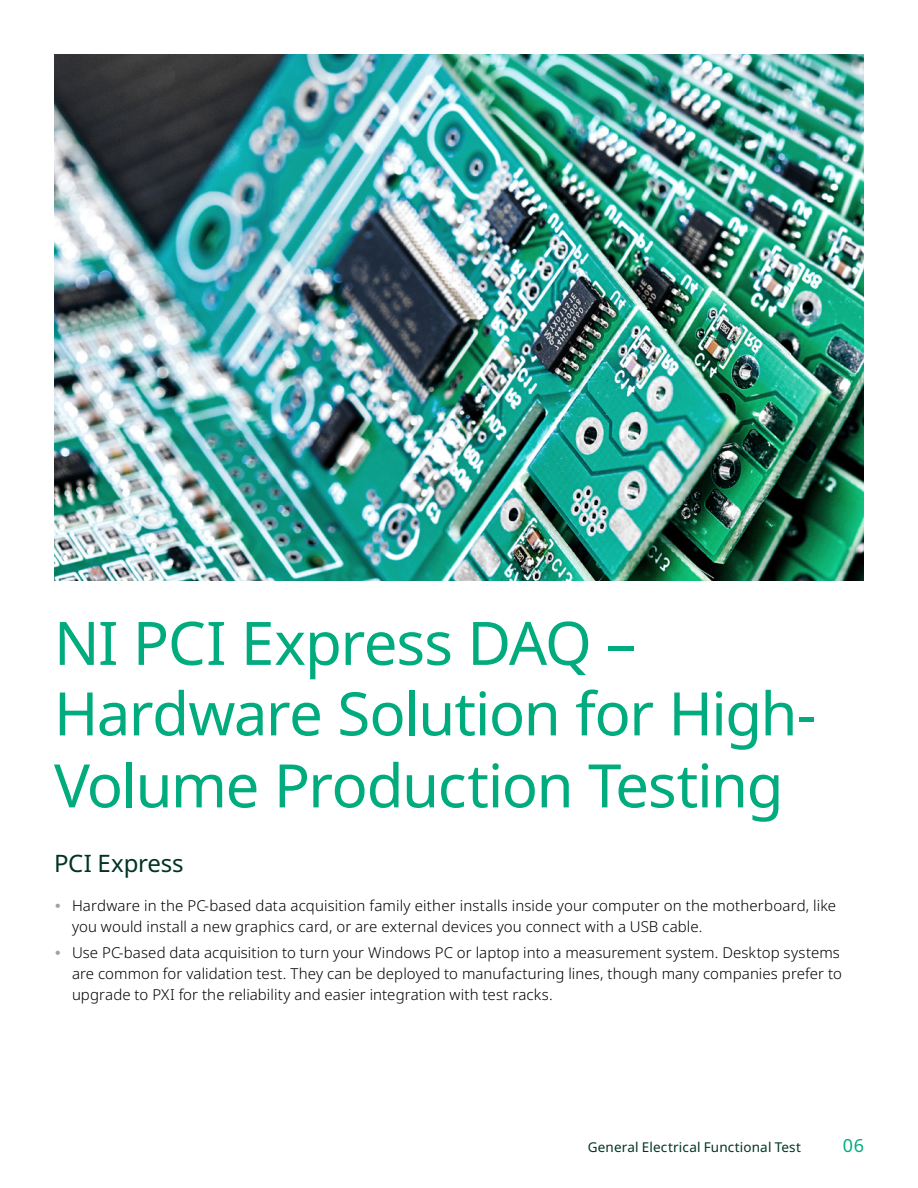
<style>
.page{position:relative;width:918px;height:1188px;background:#fff}
.page>*{position:absolute;margin:0;border:0;box-sizing:border-box;transform-origin:0 0}
.t1{font:60px/71.2px "Noto Sans";letter-spacing:-.025em;color:#00ac7e}
.t2{font:24px "Noto Sans";letter-spacing:-.01em;color:#003427}
.t3{font:18px "Noto Sans";color:#00ac7e}
.t4{font:300 15px/21px "Noto Sans";letter-spacing:.005em;color:#000}
.t5{font:13.5px "Noto Sans";letter-spacing:.01em;color:#003427}
</style>
<div class="page">
<img style="left:54px;top:54px;width:810px;height:526px">
<h1 class="t1" style="left:54px;top:609px;width:764px">NI PCI Express DAQ –<br>Hardware Solution for High-<br>Volume Production Testing</h1>
<h2 class="t2" style="left:54px;top:847px;width:131px">PCI Express</h2>
<p class="t4" style="left:72px;top:896px;width:766px">Hardware in the PC-based data acquisition family either installs inside your computer on the motherboard, like you would install a new graphics card, or are external devices you connect with a USB cable.</p>
<p class="t4" style="left:72px;top:942px;width:771px">Use PC-based data acquisition to turn your Windows PC or laptop into a measurement system. Desktop systems are common for validation test. They can be deployed to manufacturing lines, though many companies prefer to upgrade to PXI for the reliability and easier integration with test racks.</p>
<p class="t5" style="left:588px;top:1138px;width:215px">General Electrical Functional Test</p>
<p class="t3" style="left:843px;top:1133px;width:23px">06</p>
</div>
